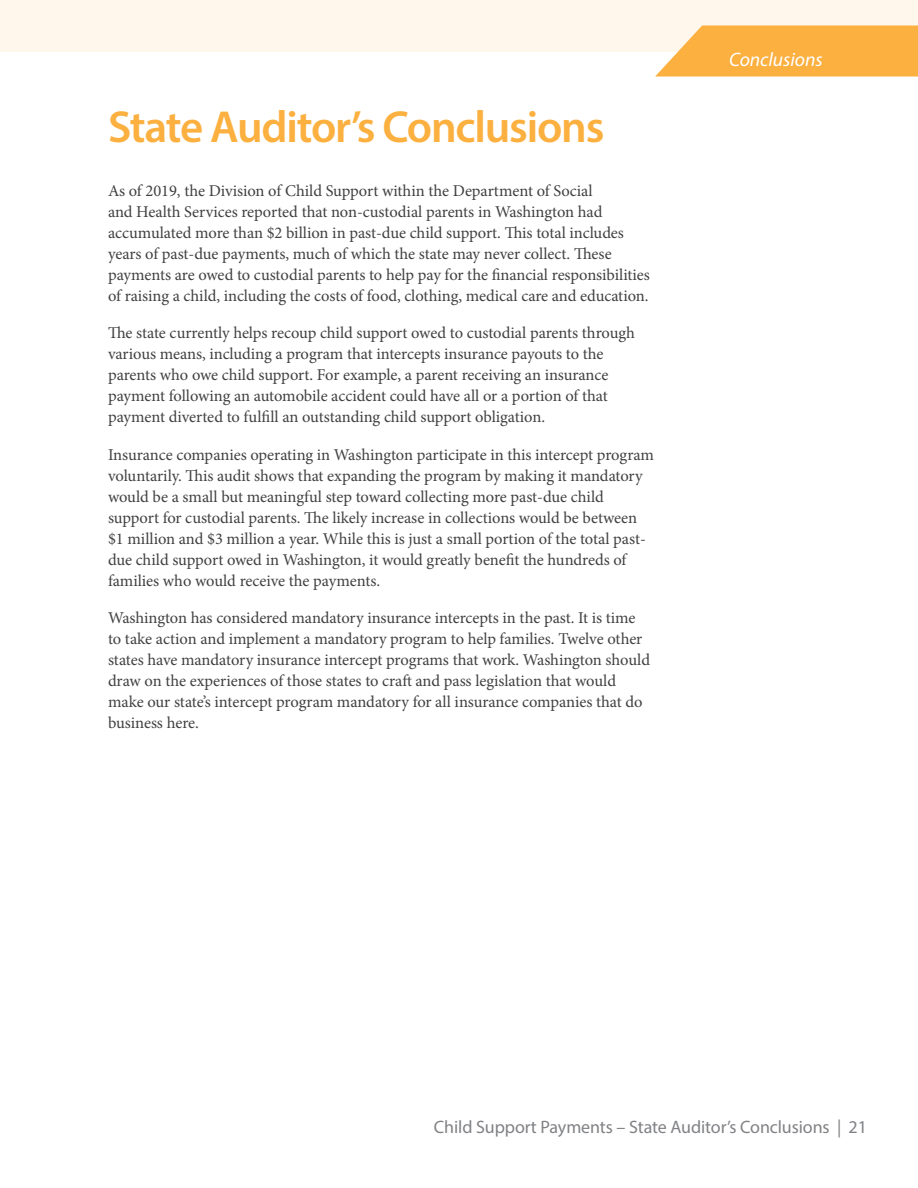
<style>
.page{position:relative;width:918px;height:1188px;background:#fff}
.page>*{position:absolute;margin:0;border:0;box-sizing:border-box;transform-origin:0 0}
.t1{font:600 45px "Myriad Pro";letter-spacing:-.025em;color:#fbb040}
.t2{font:italic 19.5px "Myriad Pro";color:#fff}
.t3{font:18px "Myriad Pro";letter-spacing:-.005em;color:#808285}
.t4{font:16.5px/21px "Minion Pro";letter-spacing:-.005em;color:#414042}
</style>
<div class="page">
<div style="left:0;top:0;width:918px;height:51px;background:#fff7ec"></div>
<svg style="left:655px;top:26px;width:263px;height:51px;background:#fbb751"></svg>
<h1 class="t1" style="left:108px;top:98px;width:498px">State Auditor’s Conclusions</h1>
<p class="t4" style="left:108px;top:180px;width:543px">As of 2019, the Division of Child Support within the Department of Social<br>and Health Services reported that non-custodial parents in Washington had accumulated more than $2 billion in past-due child support. This total includes years of past-due payments, much of which the state may never collect. These payments are owed to custodial parents to help pay for the financial responsibilities of raising a child, including the costs of food, clothing, medical care and education.</p>
<p class="t4" style="left:108px;top:323px;width:529px">The state currently helps recoup child support owed to custodial parents through various means, including a program that intercepts insurance payouts to the parents who owe child support. For example, a parent receiving an insurance payment following an automobile accident could have all or a portion of that payment diverted to fulfill an outstanding child support obligation.</p>
<p class="t4" style="left:108px;top:444px;width:547px">Insurance companies operating in Washington participate in this intercept program voluntarily. This audit shows that expanding the program by making it mandatory would be a small but meaningful step toward collecting more past-due child support for custodial parents. The likely increase in collections would be between $1 million and $3 million a year. While this is just a small portion of the total past&shy;due child support owed in Washington, it would greatly benefit the hundreds of families who would receive the payments.</p>
<p class="t4" style="left:108px;top:607px;width:544px">Washington has considered mandatory insurance intercepts in the past. It is time to take action and implement a mandatory program to help families. Twelve other states have mandatory insurance intercept programs that work. Washington should draw on the experiences of those states to craft and pass legislation that would make our state’s intercept program mandatory for all insurance companies that do business here.</p>
<p class="t2" style="left:729px;top:47px;width:95px">Conclusions</p>
<p class="t3" style="left:434px;top:1116px;width:435px">Child Support Payments – State Auditor’s Conclusions | 21</p>
</div>
